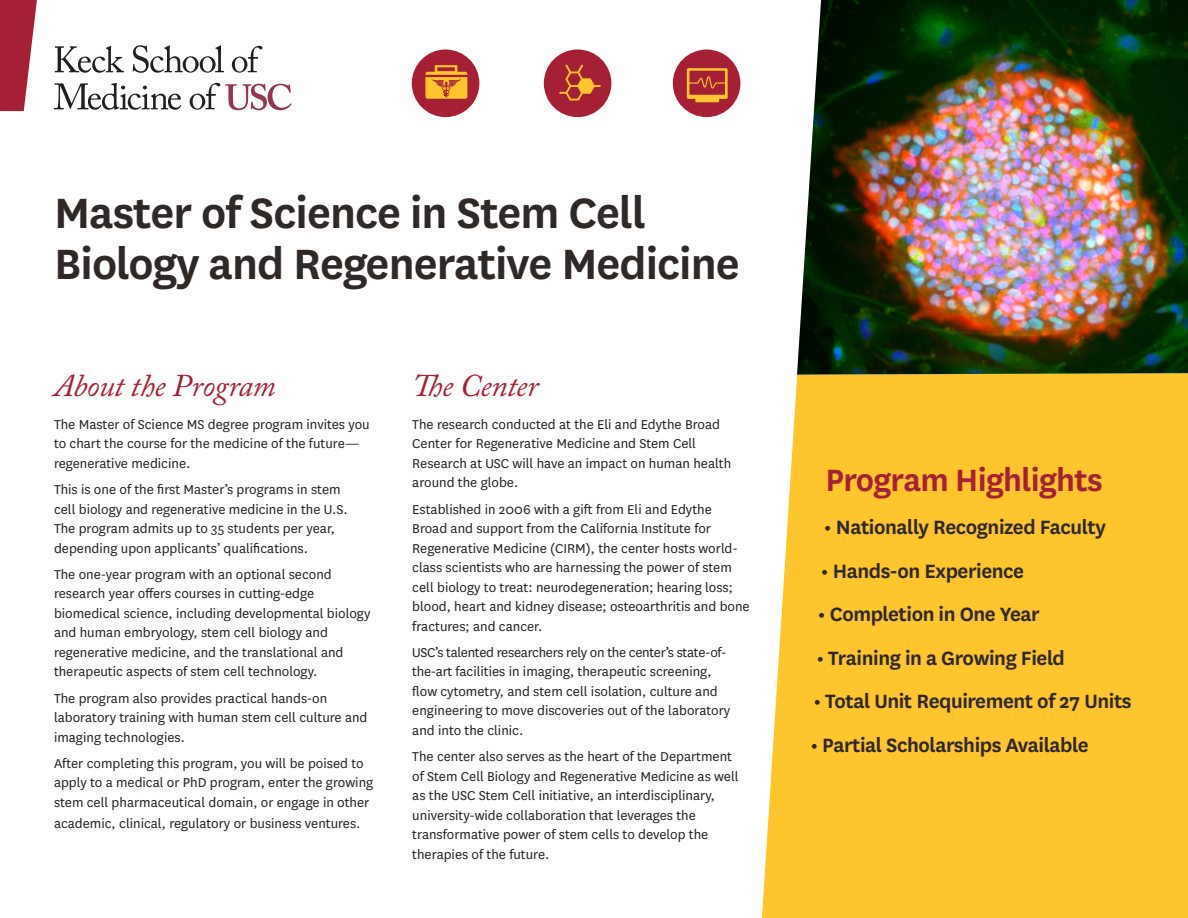
<style>
.page{position:relative;width:1188px;height:918px;background:#fff}
.page>*{position:absolute;margin:0;border:0;box-sizing:border-box;transform-origin:0 0}
.t1{font:600 49.5px/51px "National";letter-spacing:-.02em;color:#2e2926}
.t2{font:600 36px "National";letter-spacing:-.02em;color:#a62035}
.t3{font:italic 31.5px "Adobe Caslon Pro";letter-spacing:-.01em;color:#a62035}
.t4{font:600 22.5px "National";letter-spacing:-.02em;color:#2e2926}
.t5{font:15px/19.5px "National";color:#231f20}
</style>
<div class="page">
<div style="left:762px;top:375px;width:426px;height:543px;background:#ffc52d"></div>
<div style="left:544px;top:49px;width:67px;height:68px;background:#a62035;border-radius:50%"></div>
<svg style="left:559px;top:65px;width:42px;height:35px"></svg>
<div style="left:673px;top:49px;width:67px;height:68px;background:#a62035;border-radius:50%"></div>
<svg style="left:687px;top:68px;width:41px;height:34px"></svg>
<div style="left:412px;top:49px;width:67px;height:68px;background:#a62035;border-radius:50%"></div>
<svg style="left:425px;top:65px;width:42px;height:34px"></svg>
<img style="left:797px;top:0;width:391px;height:375px">
<svg style="left:133px;top:45px;width:91px;height:28px"></svg>
<svg style="left:55px;top:46px;width:69px;height:27px"></svg>
<svg style="left:190px;top:83px;width:102px;height:27px"></svg>
<svg style="left:232px;top:46px;width:31px;height:27px"></svg>
<svg style="left:54px;top:83px;width:127px;height:27px"></svg>
<svg style="left:0;top:0;width:37px;height:111px"></svg>
<p class="t1" style="left:54px;top:184px;width:687px">Master of Science in Stem Cell<br>Biology and Regenerative Medicine</p>
<p class="t3" style="left:54px;top:367px;width:223px">About the Program</p>
<p class="t5" style="left:54px;top:414px;width:317px">The Master of Science MS degree program invites you to chart the course for the medicine of the future— regenerative medicine.</p>
<p class="t5" style="left:54px;top:479px;width:295px">This is one of the first Master’s programs in stem cell biology and regenerative medicine in the U.S.<br>The program admits up to 35 students per year, depending upon applicants’ qualifications.</p>
<p class="t5" style="left:54px;top:564px;width:318px">The one-year program with an optional second research year offers courses in cutting-edge biomedical science, including developmental biology and human embryology, stem cell biology and regenerative medicine, and the translational and therapeutic aspects of stem cell technology.</p>
<p class="t5" style="left:54px;top:688px;width:315px">The program also provides practical hands-on laboratory training with human stem cell culture and imaging technologies.</p>
<p class="t5" style="left:54px;top:753px;width:321px">After completing this program, you will be poised to apply to a medical or PhD program, enter the growing stem cell pharmaceutical domain, or engage in other</p>
<p class="t5" style="left:54px;top:813px;width:308px">academic, clinical, regulatory or business ventures.</p>
<p class="t3" style="left:412px;top:367px;width:128px">The Center</p>
<p class="t5" style="left:412px;top:414px;width:320px">The research conducted at the Eli and Edythe Broad Center for Regenerative Medicine and Stem Cell Research at USC will have an impact on human health around the globe.</p>
<p class="t5" style="left:412px;top:499px;width:339px">Established in 2006 with a gift from Eli and Edythe Broad and support from the California Institute for Regenerative Medicine (CIRM), the center hosts world&shy;class scientists who are harnessing the power of stem cell biology to treat: neurodegeneration; hearing loss; blood, heart and kidney disease; osteoarthritis and bone fractures; and cancer.</p>
<p class="t5" style="left:412px;top:642px;width:320px">USC’s talented researchers rely on the center’s state-of&shy;the-art facilities in imaging, therapeutic screening, flow cytometry, and stem cell isolation, culture and engineering to move discoveries out of the laboratory and into the clinic.</p>
<p class="t5" style="left:412px;top:746px;width:328px">The center also serves as the heart of the Department of Stem Cell Biology and Regenerative Medicine as well as the USC Stem Cell initiative, an interdisciplinary, university-wide collaboration that leverages the transformative power of stem cells to develop the therapies of the future.</p>
<p class="t2" style="left:825px;top:455px;width:279px">Program Highlights</p>
<p class="t4" style="left:824px;top:512px;width:284px">• Nationally Recognized Faculty</p>
<p class="t4" style="left:821px;top:555px;width:205px">• Hands-on Experience</p>
<p class="t4" style="left:818px;top:599px;width:224px">• Completion in One Year</p>
<p class="t4" style="left:816px;top:642px;width:250px">• Training in a Growing Field</p>
<p class="t4" style="left:813px;top:686px;width:320px">• Total Unit Requirement of 27 Units</p>
<p class="t4" style="left:810px;top:729px;width:280px">• Partial Scholarships Available</p>
</div>
